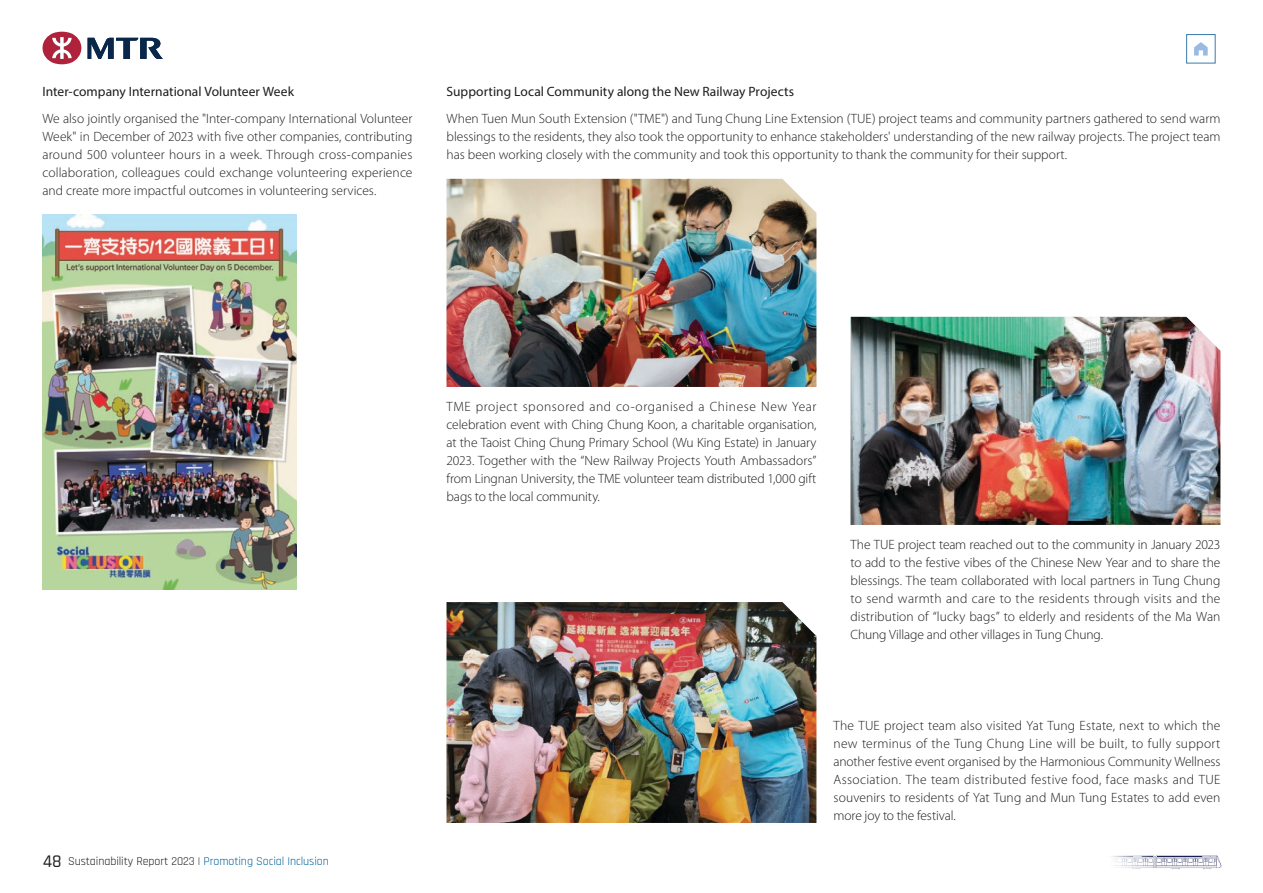
<style>
.page{position:relative;width:1263px;height:893px;background:#fff}
.page>*{position:absolute;margin:0;border:0;box-sizing:border-box;transform-origin:0 0}
.Body{font:300 13.5px/18px "Myriad Pro";letter-spacing:-.005em;color:#1c1c1b;text-align:justify}
.L3_拷貝{font:13.5px "Myriad Pro";color:#1c1c1b}
.t1{font:12px "Rajdhani";letter-spacing:-.005em;color:#1c1c1b}
.s1{font-weight:500;font-size:18px}
.s2{color:#006198}
</style>
<div class="page">
<img style="left:446px;top:179px;width:370px;height:208px">
<img style="left:446px;top:602px;width:370px;height:221px">
<img style="left:850px;top:317px;width:370px;height:208px">
<img style="left:43px;top:215px;width:254px;height:374px">
<svg style="left:1112px;top:855px;width:109px;height:14px"></svg>
<hr style="left:1157px;top:857px;width:44px;height:1px;background:#192150">
<svg style="left:43px;top:32px;width:38px;height:32px"></svg>
<svg style="left:88px;top:38px;width:75px;height:21px"></svg>
<svg style="left:1186px;top:34px;width:29px;height:29px"></svg>
<p class="L3_拷貝" style="left:43px;top:83px;width:253px">Inter-company International Volunteer Week</p>
<p class="Body" style="left:43px;top:109px;width:371px">We also jointly organised the "Inter-company International Volunteer Week" in December of 2023 with five other companies, contributing around 500 volunteer hours in a week. Through cross-companies collaboration, colleagues could exchange volunteering experience and create more impactful outcomes in volunteering services.</p>
<p class="L3_拷貝" style="left:446px;top:83px;width:349px">Supporting Local Community along the New Railway Projects</p>
<p class="Body" style="left:446px;top:109px;width:775px">When Tuen Mun South Extension ("TME") and Tung Chung Line Extension (TUE) project teams and community partners gathered to send warm blessings to the residents, they also took the opportunity to enhance stakeholders' understanding of the new railway projects. The project team has been working closely with the community and took this opportunity to thank the community for their support.</p>
<p class="t1" style="left:43px;top:855px;width:288px"><span class="s1">48</span> Sustainability Report 2023 | <span class="s2">Promoting Social Inclusion</span></p>
<p class="Body" style="left:446px;top:398px;width:371px">TME project sponsored and co-organised a Chinese New Year celebration event with Ching Chung Koon, a charitable organisation, at the Taoist Ching Chung Primary School (Wu King Estate) in January 2023. Together with the “New Railway Projects Youth Ambassadors” from Lingnan University, the TME volunteer team distributed 1,000 gift bags to the local community.</p>
<p class="Body" style="left:850px;top:536px;width:371px">The TUE project team reached out to the community in January 2023 to add to the festive vibes of the Chinese New Year and to share the blessings. The team collaborated with local partners in Tung Chung to send warmth and care to the residents through visits and the distribution of “lucky bags” to elderly and residents of the Ma Wan Chung Village and other villages in Tung Chung.</p>
<p class="Body" style="left:833px;top:717px;width:388px">The TUE project team also visited Yat Tung Estate, next to which the new terminus of the Tung Chung Line will be built, to fully support another festive event organised by the Harmonious Community Wellness Association. The team distributed festive food, face masks and TUE souvenirs to residents of Yat Tung and Mun Tung Estates to add even more joy to the festival.</p>
</div>
